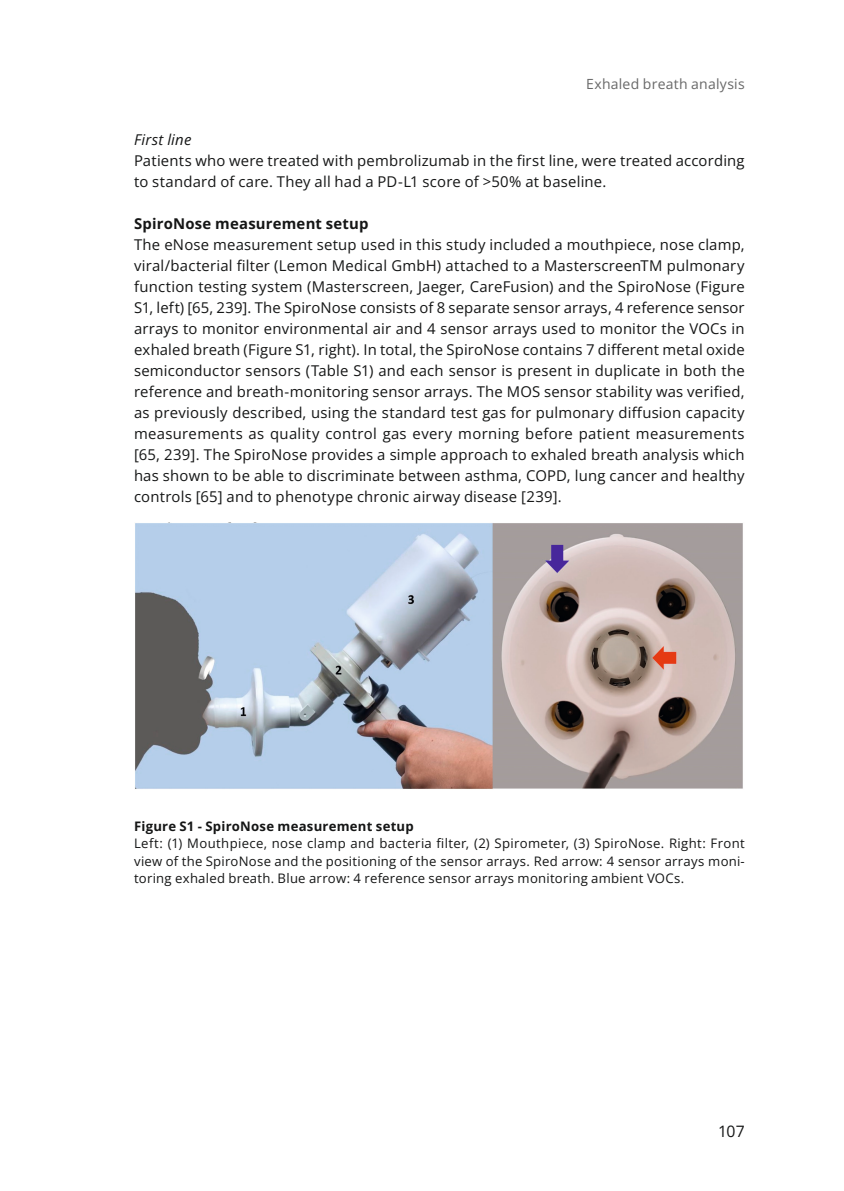
<style>
.page{position:relative;width:844px;height:1191px;background:#fff}
.page>*{position:absolute;margin:0;border:0;box-sizing:border-box;transform-origin:0 0}
.t1{font:15.75px "Open Sans";color:#151616}
.t2{font:14.88px/21px "Open Sans";letter-spacing:.015em;color:#151616}
.t3{font:700 14.88px "Open Sans";letter-spacing:.015em;color:#151616}
.t4{font:italic 14.88px "Open Sans";letter-spacing:.015em;color:#151616}
.t5{font:14px "Open Sans";letter-spacing:.015em;color:#686868}
.t6{font:13.12px/17.5px "Open Sans";letter-spacing:.02em;color:#151616;text-align:justify}
.t7{font:700 13.12px "Open Sans";letter-spacing:.02em;color:#151616}
</style>
<div class="page">
<img style="left:135px;top:522px;width:608px;height:267px">
<p class="t5" style="left:586px;top:75px;width:160px">Exhaled breath analysis</p>
<p class="t4" style="left:134px;top:129px;width:59px">First line</p>
<p class="t2" style="left:134px;top:150px;width:612px">Patients who were treated with pembrolizumab in the first line, were treated according to standard of care. They all had a PD-L1 score of &gt;50% at baseline.</p>
<p class="t3" style="left:134px;top:213px;width:236px">SpiroNose measurement setup</p>
<p class="t2" style="left:134px;top:234px;width:612px;text-align:justify">The eNose measurement setup used in this study included a mouthpiece, nose clamp, viral/bacterial filter (Lemon Medical GmbH) attached to a MasterscreenTM pulmonary function testing system (Masterscreen, Jaeger, CareFusion) and the SpiroNose (Figure S1, left) [65, 239]. The SpiroNose consists of 8 separate sensor arrays, 4 reference sensor arrays to monitor environmental air and 4 sensor arrays used to monitor the VOCs in exhaled breath (Figure S1, right). In total, the SpiroNose contains 7 different metal oxide semiconductor sensors (Table S1) and each sensor is present in duplicate in both the reference and breath-monitoring sensor arrays. The MOS sensor stability was verified, as previously described, using the standard test gas for pulmonary diffusion capacity measurements as quality control gas every morning before patient measurements [65, 239]. The SpiroNose provides a simple approach to exhaled breath analysis which has shown to be able to discriminate between asthma, COPD, lung cancer and healthy controls [65] and to phenotype chronic airway disease [239].</p>
<p class="t7" style="left:134px;top:816px;width:281px">Figure S1 - SpiroNose measurement setup</p>
<p class="t6" style="left:134px;top:834px;width:612px">Left: (1) Mouthpiece, nose clamp and bacteria filter, (2) Spirometer, (3) SpiroNose. Right: Front view of the SpiroNose and the positioning of the sensor arrays. Red arrow: 4 sensor arrays moni&shy;toring exhaled breath. Blue arrow: 4 reference sensor arrays monitoring ambient VOCs.</p>
<p class="t1" style="left:718px;top:1120px;width:28px">107</p>
</div>
